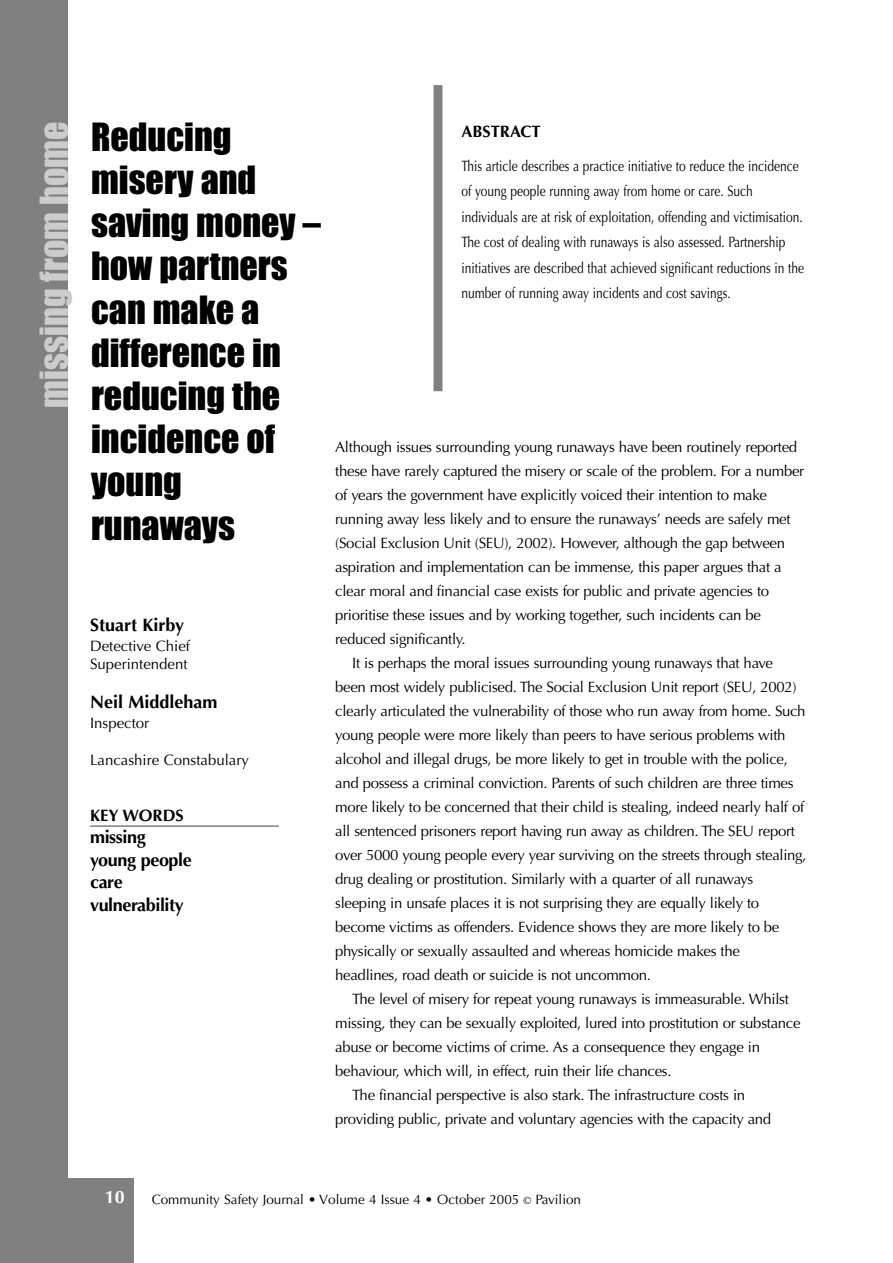
<style>
.page{position:relative;width:893px;height:1263px;background:#fff}
.page>*{position:absolute;margin:0;border:0;box-sizing:border-box;transform-origin:0 0}
.t1{font:36px/43.2px "Impact";color:#000}
.t2{font:36px "Impact";color:#ccc}
.t3{font:700 18px/22.5px "Optima";letter-spacing:-.02em;color:#000}
.t4{font:700 18px "Optima";color:#000}
.t5{font:700 18px "Optima";color:#fff}
.t6{font:700 16.5px "Optima";color:#000}
.t7{font:15px "Optima";letter-spacing:-.02em;color:#000}
.t8{font:15px/25.5px "Optima";color:#000;scale:.8 1}
.t9{font:15px/18.5px "Optima";color:#000}
.t10{font:13.5px "Optima";color:#000}
.s1{font-size:10.5px}
</style>
<div class="page">
<div style="left:0;top:1178px;width:134px;height:85px;background:#808080"></div>
<div style="left:0;top:0;width:68px;height:1263px;background:#808080"></div>
<div style="left:433px;top:85px;width:9px;height:306px;background:#808080"></div>
<hr style="left:90px;top:825px;width:189px;height:2px;background:#808080">
<h1 class="t2" style="left:35px;top:408px;width:287px;rotate:-90deg">missing from home</h1>
<h1 class="t1" style="left:91px;top:117px;width:231px">Reducing misery and saving money – how partners can make a difference in reducing the incidence of young runaways</h1>
<p class="t6" style="left:461px;top:124px;width:81px">ABSTRACT</p>
<p class="t8" style="left:461px;top:154px;width:430px">This article describes a practice initiative to reduce the incidence of young people running away from home or care. Such individuals are at risk of exploitation, offending and victimisation.<br>The cost of dealing with runaways is also assessed. Partnership initiatives are described that achieved significant reductions in the number of running away incidents and cost savings.</p>
<p class="t7" style="left:335px;top:441px;width:463px">Although issues surrounding young runaways have been routinely reported</p>
<p class="t7" style="left:335px;top:465px;width:470px">these have rarely captured the misery or scale of the problem. For a number</p>
<p class="t7" style="left:335px;top:489px;width:433px">of years the government have explicitly voiced their intention to make</p>
<p class="t7" style="left:335px;top:513px;width:457px">running away less likely and to ensure the runaways’ needs are safely met</p>
<p class="t7" style="left:335px;top:537px;width:451px">(Social Exclusion Unit (SEU), 2002). However, although the gap between</p>
<p class="t7" style="left:335px;top:561px;width:448px">aspiration and implementation can be immense, this paper argues that a</p>
<p class="t7" style="left:335px;top:585px;width:435px">clear moral and financial case exists for public and private agencies to</p>
<p class="t7" style="left:335px;top:609px;width:427px">prioritise these issues and by working together, such incidents can be</p>
<p class="t7" style="left:335px;top:633px;width:132px">reduced significantly.</p>
<p class="t7" style="left:352px;top:657px;width:422px">It is perhaps the moral issues surrounding young runaways that have</p>
<p class="t7" style="left:335px;top:681px;width:463px">been most widely publicised. The Social Exclusion Unit report (SEU, 2002)</p>
<p class="t7" style="left:335px;top:705px;width:472px">clearly articulated the vulnerability of those who run away from home. Such</p>
<p class="t7" style="left:335px;top:729px;width:452px">young people were more likely than peers to have serious problems with</p>
<p class="t7" style="left:335px;top:753px;width:454px">alcohol and illegal drugs, be more likely to get in trouble with the police,</p>
<p class="t7" style="left:335px;top:777px;width:460px">and possess a criminal conviction. Parents of such children are three times</p>
<p class="t7" style="left:335px;top:801px;width:470px">more likely to be concerned that their child is stealing, indeed nearly half of</p>
<p class="t7" style="left:335px;top:825px;width:461px">all sentenced prisoners report having run away as children. The SEU report</p>
<p class="t7" style="left:335px;top:849px;width:473px">over 5000 young people every year surviving on the streets through stealing,</p>
<p class="t7" style="left:335px;top:873px;width:420px">drug dealing or prostitution. Similarly with a quarter of all runaways</p>
<p class="t7" style="left:335px;top:897px;width:425px">sleeping in unsafe places it is not surprising they are equally likely to</p>
<p class="t7" style="left:335px;top:921px;width:446px">become victims as offenders. Evidence shows they are more likely to be</p>
<p class="t7" style="left:335px;top:945px;width:406px">physically or sexually assaulted and whereas homicide makes the</p>
<p class="t7" style="left:335px;top:969px;width:317px">headlines, road death or suicide is not uncommon.</p>
<p class="t7" style="left:352px;top:993px;width:438px">The level of misery for repeat young runaways is immeasurable. Whilst</p>
<p class="t7" style="left:335px;top:1017px;width:467px">missing, they can be sexually exploited, lured into prostitution or substance</p>
<p class="t7" style="left:335px;top:1041px;width:426px">abuse or become victims of crime. As a consequence they engage in</p>
<p class="t7" style="left:335px;top:1065px;width:338px">behaviour, which will, in effect, ruin their life chances.</p>
<p class="t7" style="left:352px;top:1089px;width:394px">The financial perspective is also stark. The infrastructure costs in</p>
<p class="t7" style="left:335px;top:1113px;width:437px">providing public, private and voluntary agencies with the capacity and</p>
<p class="t4" style="left:90px;top:617px;width:95px">Stuart Kirby</p>
<p class="t9" style="left:90px;top:638px;width:101px">Detective Chief<br>Superintendent</p>
<p class="t4" style="left:90px;top:694px;width:129px">Neil Middleham</p>
<p class="t9" style="left:90px;top:715px;width:61px">Inspector</p>
<p class="t9" style="left:90px;top:752px;width:160px">Lancashire Constabulary</p>
<p class="t6" style="left:90px;top:808px;width:95px">KEY WORDS</p>
<p class="t3" style="left:90px;top:828px;width:103px">missing young people care vulnerability</p>
<p class="t5" style="left:105px;top:1190px;width:22px">10</p>
<p class="t10" style="left:152px;top:1194px;width:431px">Community Safety Journal • Volume 4 Issue 4 • October 2005 <span class="s1">©</span> Pavilion</p>
</div>
